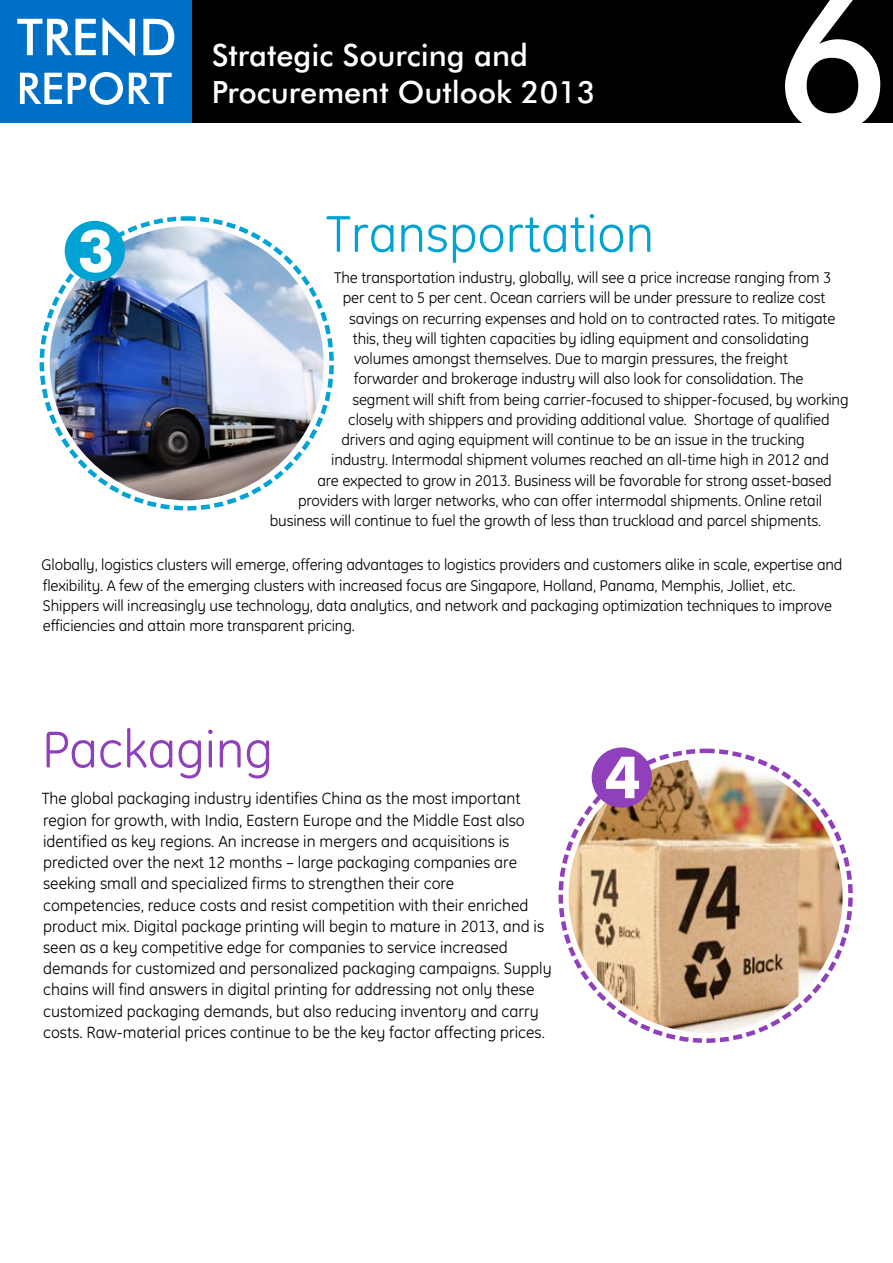
<style>
.page{position:relative;width:893px;height:1263px;background:#fff}
.page>*{position:absolute;margin:0;border:0;box-sizing:border-box;transform-origin:0 0}
.t1{font:500 194.7px "Futura BT";color:#fff}
.t2{font:700 58.2px "Futura BT";color:#fff}
.t3{font:52.5px "GE Inspira";color:#00a3d4}
.t4{font:52.5px "GE Inspira";color:#9040ba}
.t5{font:500 30.75px/36.8px "Futura BT";color:#fff}
.t6{font:16.5px/21.1px "GE Inspira";color:#000}
.t7{font:15.75px/20.2px "GE Inspira";letter-spacing:-.01em;color:#000}
</style>
<div class="page">
<div style="left:0;top:0;width:893px;height:122px;background:#000"></div>
<div style="left:0;top:0;width:192px;height:122px;background:#0070c7"></div>
<svg style="left:17px;top:17px;width:157px;height:88px"></svg>
<svg style="left:50px;top:269px;width:30px;height:165px"></svg>
<img style="left:50px;top:226px;width:274px;height:274px;border-radius:50%">
<div style="left:65px;top:221px;width:60px;height:60px;background:#00a3d4;border-radius:50%"></div>
<svg style="left:569px;top:801px;width:36px;height:166px"></svg>
<svg style="left:580px;top:813px;width:251px;height:166px"></svg>
<img style="left:569px;top:759px;width:274px;height:274px;border-radius:50%">
<div style="left:592px;top:747px;width:60px;height:61px;background:#9040ba;border-radius:50%"></div>
<h3 class="t5" style="left:212px;top:40px;width:385px">Strategic Sourcing and<br>Procurement Outlook 2013</h3>
<h1 class="t1" style="left:774px;top:-20px;width:119px">6</h1>
<h3 class="t3" style="left:326px;top:212px;width:330px">Transportation</h3>
<p class="t7" style="left:334px;top:269px;width:499px">The transportation industry, globally, will see a price increase ranging from 3</p>
<p class="t7" style="left:343px;top:289px;width:484px">per cent to 5 per cent. Ocean carriers will be under pressure to realize cost</p>
<p class="t7" style="left:349px;top:309px;width:488px">savings on recurring expenses and hold on to contracted rates. To mitigate</p>
<p class="t7" style="left:353px;top:330px;width:457px">this, they will tighten capacities by idling equipment and consolidating</p>
<p class="t7" style="left:354px;top:350px;width:435px">volumes amongst themselves. Due to margin pressures, the freight</p>
<p class="t7" style="left:354px;top:370px;width:451px">forwarder and brokerage industry will also look for consolidation. The</p>
<p class="t7" style="left:352px;top:390px;width:498px">segment will shift from being carrier-focused to shipper-focused, by working</p>
<p class="t7" style="left:348px;top:411px;width:483px">closely with shippers and providing additional value. Shortage of qualified</p>
<p class="t7" style="left:341px;top:431px;width:465px">drivers and aging equipment will continue to be an issue in the trucking</p>
<p class="t7" style="left:331px;top:451px;width:499px">industry. Intermodal shipment volumes reached an all-time high in 2012 and</p>
<p class="t7" style="left:317px;top:471px;width:516px">are expected to grow in 2013. Business will be favorable for strong asset-based</p>
<p class="t7" style="left:298px;top:492px;width:526px">providers with larger networks, who can offer intermodal shipments. Online retail</p>
<p class="t7" style="left:270px;top:512px;width:553px">business will continue to fuel the growth of less than truckload and parcel shipments.</p>
<p class="t7" style="left:42px;top:556px;width:802px">Globally, logistics clusters will emerge, offering advantages to logistics providers and customers alike in scale, expertise and flexibility. A few of the emerging clusters with increased focus are Singapore, Holland, Panama, Memphis, Jolliet, etc.<br>Shippers will increasingly use technology, data analytics, and network and packaging optimization techniques to improve efficiencies and attain more transparent pricing.</p>
<h2 class="t2" style="left:77px;top:227px;width:38px">3</h2>
<h3 class="t4" style="left:42px;top:728px;width:233px">Packaging</h3>
<p class="t6" style="left:42px;top:789px;width:511px">The global packaging industry identifies China as the most important region for growth, with India, Eastern Europe and the Middle East also identified as key regions. An increase in mergers and acquisitions is predicted over the next 12 months – large packaging companies are seeking small and specialized firms to strengthen their core competencies, reduce costs and resist competition with their enriched product mix. Digital package printing will begin to mature in 2013, and is seen as a key competitive edge for companies to service increased demands for customized and personalized packaging campaigns. Supply chains will find answers in digital printing for addressing not only these customized packaging demands, but also reducing inventory and carry costs. Raw-material prices continue to be the key factor affecting prices.</p>
<h2 class="t2" style="left:604px;top:754px;width:38px">4</h2>
</div>
